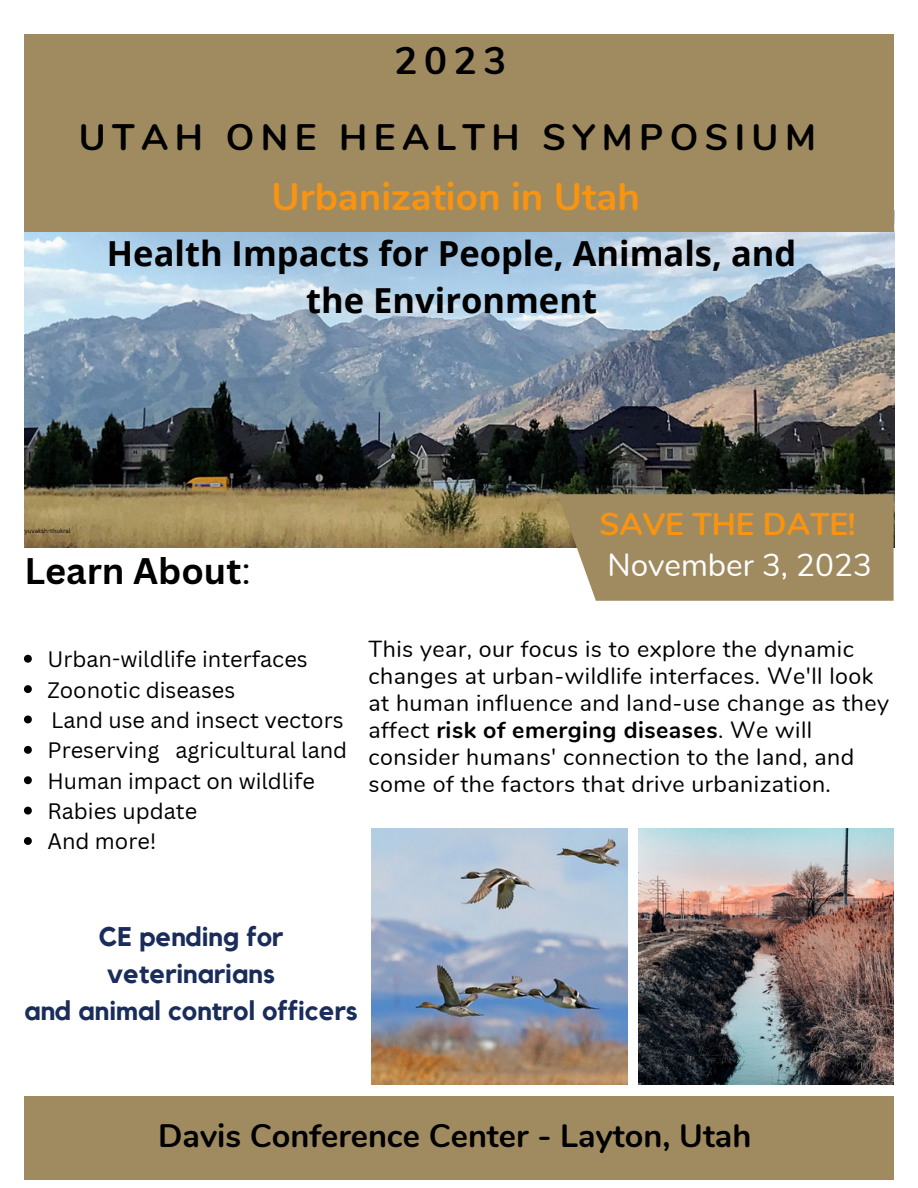
<style>
.page{position:relative;width:918px;height:1188px;background:#fff}
.page>*{position:absolute;margin:0;border:0;box-sizing:border-box;transform-origin:0 0}
.t1{font:700 38.55px "Nunito";color:#f89410}
.t2{font:700 38.25px "Nunito";color:#000}
.t3{font:700 36.75px "Nunito";letter-spacing:.175em;color:#000}
.t4{font:700 36px "Canva Sans";color:#000}
.t5{font:700 34.5px/47.2px "Open Sans";color:#000;text-align:center}
.t6{font:700 32.4px "Nunito";color:#000}
.t7{font:31.5px "Nunito";color:#fff}
.t8{font:700 31.5px "Nunito";color:#f89410}
.t9{font:700 26.85px/37.2px "Kollektif";color:#1a2c5a;text-align:center}
.t10{font:23.1px/27px "Nunito";letter-spacing:.02em;color:#000}
.t11{font:21.75px "Canva Sans";color:#000}
.t12{font:6px "Canva Sans";color:#000}
.s1{font-weight:400}
.s2{font-weight:700}
</style>
<div class="page">
<img style="left:372px;top:828px;width:255px;height:257px">
<img style="left:638px;top:828px;width:256px;height:257px">
<img style="left:24px;top:232px;width:870px;height:315px">
<div style="left:24px;top:34px;width:870px;height:198px;background:#a08b60"></div>
<div style="left:24px;top:1096px;width:870px;height:83px;background:#a08b60"></div>
<svg style="left:558px;top:494px;width:336px;height:107px;background:#a49067"></svg>
<svg style="left:24px;top:655px;width:8px;height:8px"></svg>
<svg style="left:24px;top:685px;width:8px;height:8px"></svg>
<svg style="left:24px;top:716px;width:8px;height:7px"></svg>
<svg style="left:24px;top:746px;width:8px;height:8px"></svg>
<svg style="left:24px;top:776px;width:8px;height:8px"></svg>
<svg style="left:24px;top:807px;width:8px;height:8px"></svg>
<svg style="left:24px;top:837px;width:8px;height:8px"></svg>
<p class="t2" style="left:394px;top:35px;width:114px">2023</p>
<p class="t3" style="left:79px;top:113px;width:739px">UTAH ONE HEALTH SYMPOSIUM</p>
<p class="t1" style="left:272px;top:171px;width:370px">Urbanization in Utah</p>
<p class="t5" style="left:107px;top:229px;width:691px">Health Impacts for People, Animals, and the Environment</p>
<p class="t12" style="left:24px;top:527px;width:48px">yuvaksh-thukral</p>
<p class="t4" style="left:24px;top:546px;width:228px">Learn About<span class="s1">:</span></p>
<p class="t11" style="left:47px;top:644px;width:262px">Urban-wildlife interfaces</p>
<p class="t11" style="left:47px;top:674px;width:189px">Zoonotic diseases</p>
<p class="t11" style="left:51px;top:705px;width:294px">Land use and insect vectors</p>
<p class="t11" style="left:48px;top:735px;width:301px">Preserving agricultural land</p>
<p class="t11" style="left:47px;top:765px;width:269px">Human impact on wildlife</p>
<p class="t11" style="left:47px;top:796px;width:151px">Rabies update</p>
<p class="t11" style="left:47px;top:826px;width:111px">And more!</p>
<p class="t8" style="left:599px;top:503px;width:258px">SAVE THE DATE!</p>
<p class="t7" style="left:607px;top:544px;width:266px">November 3, 2023</p>
<p class="t10" style="left:369px;top:636px;width:506px">This year, our focus is to explore the dynamic changes at urban-wildlife interfaces. We'll look</p>
<p class="t10" style="left:369px;top:690px;width:522px">at human influence and land-use change as they affect <span class="s2">risk of emerging diseases</span>. We will consider humans' connection to the land, and some of the factors that drive urbanization.</p>
<p class="t9" style="left:99px;top:919px;width:186px">CE pending for veterinarians</p>
<p class="t9" style="left:24px;top:993px;width:335px">and animal control officers</p>
<p class="t6" style="left:158px;top:1114px;width:595px">Davis Conference Center - Layton, Utah</p>
</div>
